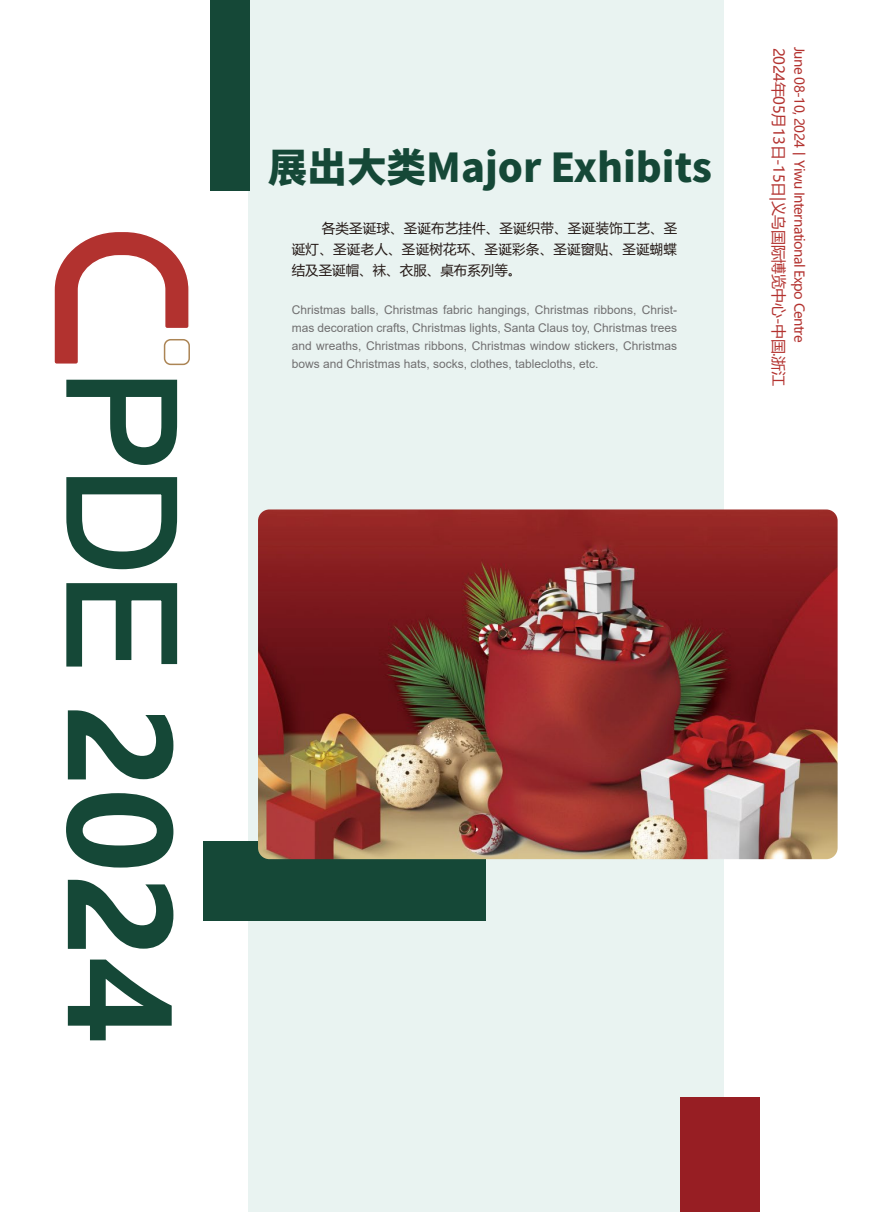
<style>
.page{position:relative;width:893px;height:1212px;background:#fff}
.page>*{position:absolute;margin:0;border:0;box-sizing:border-box;transform-origin:0 0}
.t1{font:700 137.25px "Microsoft Ya Hei";color:#154837}
.t2{font:800 39.6px "Source Han Sans CN";color:#154837}
.t3{font:15px "Microsoft Ya Hei";letter-spacing:-.025em;color:#b3322f}
.t4{font:13.5px/21px "Microsoft Ya Hei";letter-spacing:.015em;color:#231815;text-align:justify}
.t5{font:13.5px "Microsoft Ya Hei";letter-spacing:-.045em;color:#b3322f}
.t6{font:12px/18px "Arial";color:#717071;text-align:justify}
</style>
<div class="page">
<div style="left:248px;top:0;width:476px;height:1212px;background:#e9f3f1"></div>
<div style="left:211px;top:0;width:39px;height:191px;background:#154837"></div>
<div style="left:680px;top:1097px;width:79px;height:115px;background:#971e23"></div>
<div style="left:203px;top:841px;width:282px;height:79px;background:#154837"></div>
<img style="left:258px;top:509px;width:580px;height:350px">
<svg style="left:54px;top:232px;width:136px;height:134px"></svg>
<div style="left:165px;top:340px;width:24px;height:24px;background:#fff;border-radius:6px"></div>
<div style="left:164px;top:339px;width:26px;height:26px;border:2px solid #ac8555;border-radius:6px"></div>
<svg style="left:66px;top:379px;width:112px;height:86px"></svg>
<svg style="left:66px;top:477px;width:112px;height:93px"></svg>
<svg style="left:66px;top:583px;width:112px;height:84px"></svg>
<h2 class="t2" style="left:268px;top:145px;width:446px">展出大类Major Exhibits</h2>
<p class="t4" style="left:292px;top:217px;width:387px;text-indent:30px">各类圣诞球、圣诞布艺挂件、圣诞织带、圣诞装饰工艺、圣诞灯、圣诞老人、圣诞树花环、圣诞彩条、圣诞窗贴、圣诞蝴蝶结及圣诞帽、袜、衣服、桌布系列等。</p>
<p class="t6" style="left:292px;top:301px;width:387px">Christmas balls, Christmas fabric hangings, Christmas ribbons, Christ&shy;mas decoration crafts, Christmas lights, Santa Claus toy, Christmas trees and wreaths, Christmas ribbons, Christmas window stickers, Christmas bows and Christmas hats, socks, clothes, tablecloths, etc.</p>
<p class="t3" style="left:789px;top:48px;width:340px;rotate:90deg">2024年05月13日-15日|义乌国际博览中心-中国.浙江</p>
<p class="t5" style="left:808px;top:47px;width:297px;rotate:90deg">June 08-10, 2024丨Yiwu International Expo Centre</p>
<h1 class="t1" style="left:213px;top:703px;width:340px;rotate:90deg">2024</h1>
</div>
